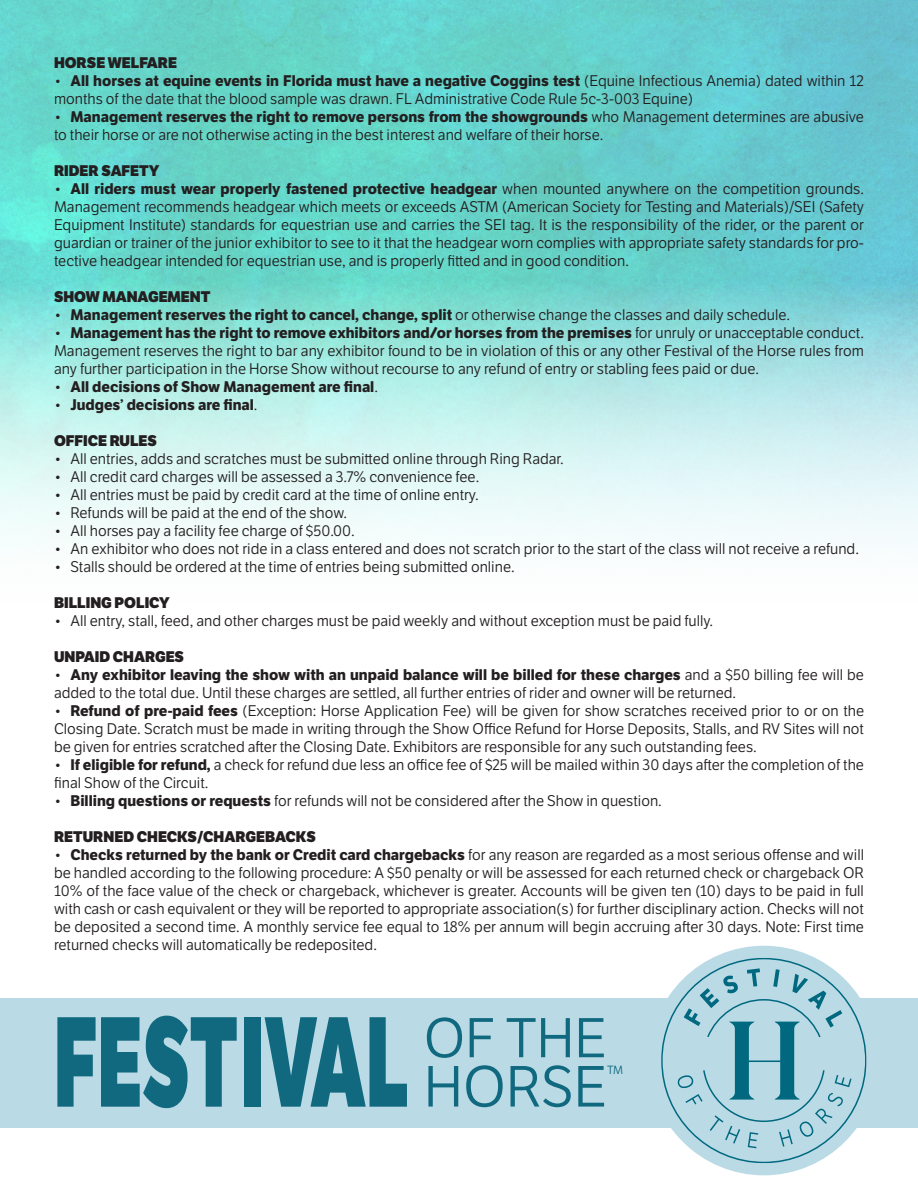
<style>
.page{position:relative;width:918px;height:1188px;background:#fff}
.page>*{position:absolute;margin:0;border:0;box-sizing:border-box;transform-origin:0 0}
.t1{font:124.2px "LFT Etica XB";letter-spacing:.01em;color:#11697f;scale:.6 1}
.t2{font:56.25px "LFT Etica Bk";color:#11697f}
.t3{font:54.3px "LFT Etica Bk";color:#11697f}
.t4{font:15px/18px "LFT Etica Bk";color:#231f20}
.t5{font:700 15px "LFT Etica";color:#231f20}
.t6{font:15px "LFT Etica XB";color:#231f20}
.t7{font:11.55px "LFT Etica Bk";color:#11697f}
.s1{font-family:"LFT Etica";font-weight:700}
.s2{font-family:"LFT Etica Bk";font-weight:400}
</style>
<div class="page">
<div style="left:0;top:998px;width:918px;height:130px;background:#badbe6"></div>
<div style="left:649px;top:946px;width:230px;height:229px;background:#badbe6;border-radius:50%"></div>
<svg style="left:661px;top:958px;width:206px;height:205px"></svg>
<img style="left:0;top:0;width:918px;height:537px">
<p class="t6" style="left:54px;top:53px;width:125px">HORSE WELFARE</p>
<p class="t4" style="left:54px;top:72px;width:811px">• <span class="s1">All horses at equine events in Florida must have a negative Coggins test</span> (Equine Infectious Anemia) dated within 12 months of the date that the blood sample was drawn. FL Administrative Code Rule 5c-3-003 Equine)</p>
<p class="t4" style="left:54px;top:108px;width:812px">• <span class="s1">Management reserves the right to remove persons from the showgrounds</span> who Management determines are abusive to their horse or are not otherwise acting in the best interest and welfare of their horse.</p>
<p class="t6" style="left:54px;top:161px;width:107px">RIDER SAFETY</p>
<p class="t4" style="left:54px;top:180px;width:812px;text-align:justify">• <span class="s1">All riders must wear properly fastened protective headgear</span> when mounted anywhere on the competition grounds.<br>Management recommends headgear which meets or exceeds ASTM (American Society for Testing and Materials)/SEI (Safety Equipment Institute) standards for equestrian use and carries the SEI tag. It is the responsibility of the rider, or the parent or guardian or trainer of the junior exhibitor to see to it that the headgear worn complies with appropriate safety standards for pro&shy;tective headgear intended for equestrian use, and is properly fitted and in good condition.</p>
<p class="t6" style="left:54px;top:287px;width:158px">SHOW MANAGEMENT</p>
<p class="t5" style="left:54px;top:305px;width:738px"><span class="s2">•</span> Management reserves the right to cancel, change, split <span class="s2">or otherwise change the classes and daily schedule.</span></p>
<p class="t4" style="left:54px;top:324px;width:812px;text-align:justify">• <span class="s1">Management has the right to remove exhibitors and/or horses from the premises</span> for unruly or unacceptable conduct.<br>Management reserves the right to bar any exhibitor found to be in violation of this or any other Festival of the Horse rules from any further participation in the Horse Show without recourse to any refund of entry or stabling fees paid or due.</p>
<p class="t5" style="left:54px;top:377px;width:326px"><span class="s2">•</span> All decisions of Show Management are final<span class="s2">.</span></p>
<p class="t5" style="left:54px;top:395px;width:205px"><span class="s2">•</span> Judges’ decisions are final<span class="s2">.</span></p>
<p class="t6" style="left:54px;top:431px;width:104px">OFFICE RULES</p>
<p class="t4" style="left:54px;top:450px;width:511px">• All entries, adds and scratches must be submitted online through Ring Radar.</p>
<p class="t4" style="left:54px;top:468px;width:427px">• All credit card charges will be assessed a 3.7% convenience fee.</p>
<p class="t4" style="left:54px;top:486px;width:426px">• All entries must be paid by credit card at the time of online entry.</p>
<p class="t4" style="left:54px;top:504px;width:295px">• Refunds will be paid at the end of the show.</p>
<p class="t4" style="left:54px;top:522px;width:302px">• All horses pay a facility fee charge of $50.00.</p>
<p class="t4" style="left:54px;top:540px;width:807px">• An exhibitor who does not ride in a class entered and does not scratch prior to the start of the class will not receive a refund.</p>
<p class="t4" style="left:54px;top:558px;width:462px">• Stalls should be ordered at the time of entries being submitted online.</p>
<p class="t6" style="left:54px;top:593px;width:117px">BILLING POLICY</p>
<p class="t4" style="left:54px;top:612px;width:661px">• All entry, stall, feed, and other charges must be paid weekly and without exception must be paid fully.</p>
<p class="t6" style="left:54px;top:647px;width:132px">UNPAID CHARGES</p>
<p class="t4" style="left:54px;top:666px;width:811px">• <span class="s1">Any exhibitor leaving the show with an unpaid balance will be billed for these charges</span> and a $50 billing fee will be added to the total due. Until these charges are settled, all further entries of rider and owner will be returned.</p>
<p class="t4" style="left:54px;top:702px;width:812px;text-align:justify">• <span class="s1">Refund of pre-paid fees</span> (Exception: Horse Application Fee) will be given for show scratches received prior to or on the Closing Date. Scratch must be made in writing through the Show Office Refund for Horse Deposits, Stalls, and RV Sites will not be given for entries scratched after the Closing Date. Exhibitors are responsible for any such outstanding fees.</p>
<p class="t4" style="left:54px;top:756px;width:812px">• <span class="s1">If eligible for refund,</span> a check for refund due less an office fee of $25 will be mailed within 30 days after the completion of the final Show of the Circuit.</p>
<p class="t4" style="left:54px;top:792px;width:609px">• <span class="s1">Billing questions or requests</span> for refunds will not be considered after the Show in question.</p>
<p class="t6" style="left:54px;top:827px;width:263px">RETURNED CHECKS/CHARGEBACKS</p>
<p class="t4" style="left:54px;top:846px;width:812px;text-align:justify">• <span class="s1">Checks returned by the bank or Credit card chargebacks</span> for any reason are regarded as a most serious offense and will be handled according to the following procedure: A $50 penalty or will be assessed for each returned check or chargeback OR 10% of the face value of the check or chargeback, whichever is greater. Accounts will be given ten (10) days to be paid in full with cash or cash equivalent or they will be reported to appropriate association(s) for further disciplinary action. Checks will not be deposited a second time. A monthly service fee equal to 18% per annum will begin accruing after 30 days. Note: First time returned checks will automatically be redeposited.</p>
<h1 class="t1" style="left:54px;top:984px;width:592px">FESTIVAL</h1>
<h3 class="t3" style="left:424px;top:1007px;width:184px">OF THE</h3>
<h2 class="t2" style="left:424px;top:1054px;width:185px">HORSE</h2>
<p class="t7" style="left:607px;top:1063px;width:18px">TM</p>
</div>
